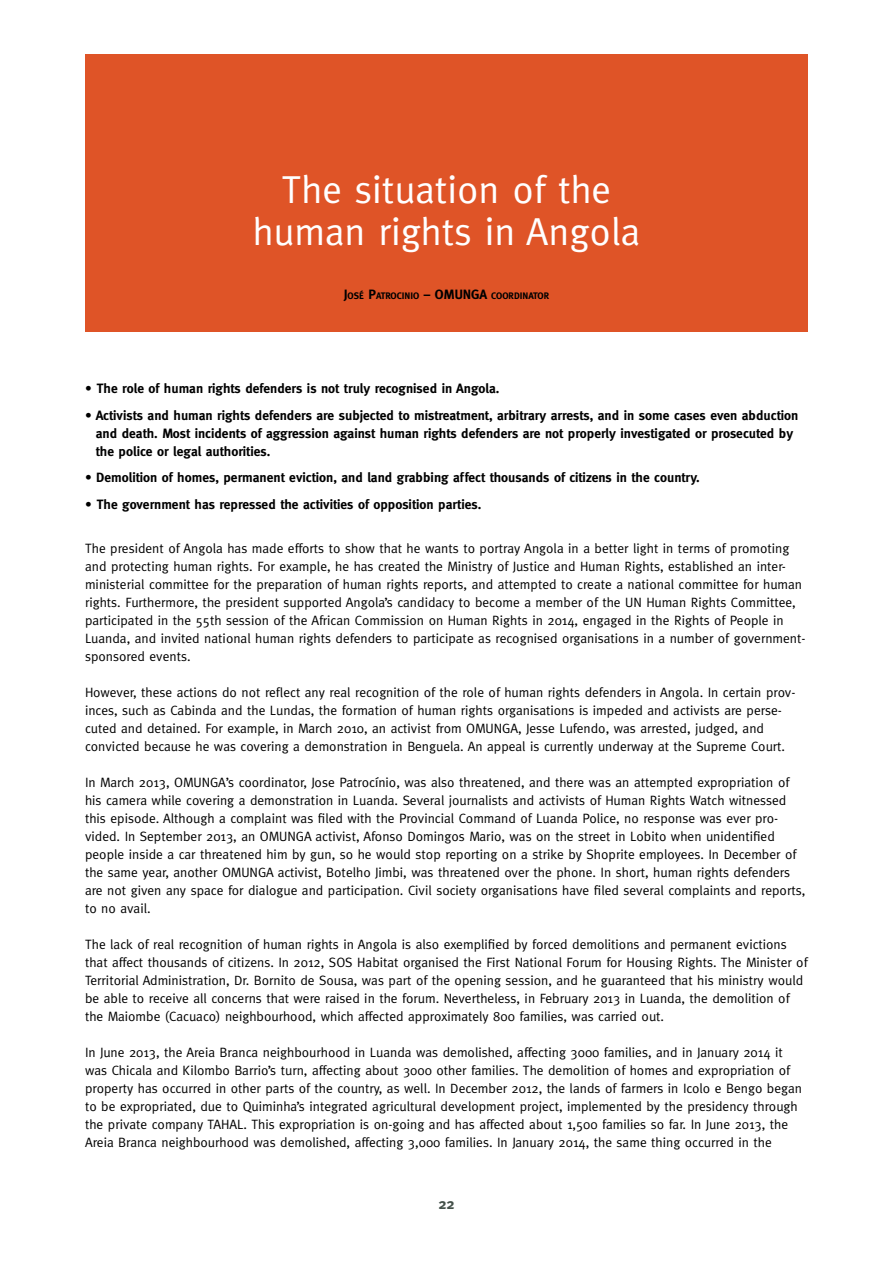
<style>
.page{position:relative;width:893px;height:1263px;background:#fff}
.page>*{position:absolute;margin:0;border:0;box-sizing:border-box;transform-origin:0 0}
.t1{font:39px/42px "Meta";color:#fff;text-align:center}
.t2{font:700 15px "Meta";color:#44514a}
.t3{font:13.5px/18px "Meta";color:#000}
.t4{font:700 13.5px/18px "Meta";color:#000}
.t5{font:700 9.45px "Meta";color:#000}
.s1{font-size:13.5px}
</style>
<div class="page">
<div style="left:85px;top:54px;width:723px;height:278px;background:#df5427"></div>
<h1 class="t1" style="left:253px;top:168px;width:389px">The situation of the human rights in Angola</h1>
<p class="t5" style="left:344px;top:290px;width:120px"><span class="s1">J</span>OSÉ <span class="s1">P</span>ATROCINIO <span class="s1">– OMUNG</span></p>
<p class="t5" style="left:479px;top:290px;width:71px"><span class="s1">A</span> COORDINATOR</p>
<p class="t4" style="left:85px;top:379px;width:416px">• The role of human rights defenders is not truly recognised in Angola.</p>
<p class="t4" style="left:96px;top:406px;width:704px;text-indent:-11px">• Activists and human rights defenders are subjected to mistreatment, arbitrary arrests, and in some cases even abduction and death. Most incidents of aggression against human rights defenders are not properly investigated or prosecuted by the police or legal authorities.</p>
<p class="t4" style="left:85px;top:468px;width:616px">• Demolition of homes, permanent eviction, and land grabbing affect thousands of citizens in the country.</p>
<p class="t4" style="left:85px;top:495px;width:398px">• The government has repressed the activities of opposition parties.</p>
<p class="t3" style="left:85px;top:539px;width:722px">The president of Angola has made efforts to show that he wants to portray Angola in a better light in terms of promoting and protecting human rights. For example, he has created the Ministry of Justice and Human Rights, established an inter&shy;ministerial committee for the preparation of human rights reports, and attempted to create a national committee for human rights. Furthermore, the president supported Angola’s candidacy to become a member of the UN Human Rights Committee, participated in the 55th session of the African Commission on Human Rights in 2014, engaged in the Rights of People in Luanda, and invited national human rights defenders to participate as recognised organisations in a number of government&shy;sponsored events.</p>
<p class="t3" style="left:85px;top:683px;width:712px">However, these actions do not reflect any real recognition of the role of human rights defenders in Angola. In certain prov&shy;inces, such as Cabinda and the Lundas, the formation of human rights organisations is impeded and activists are perse&shy;cuted and detained. For example, in March 2010, an activist from OMUNGA, Jesse Lufendo, was arrested, judged, and convicted because he was covering a demonstration in Benguela. An appeal is currently underway at the Supreme Court.</p>
<p class="t3" style="left:85px;top:773px;width:722px">In March 2013, OMUNGA’s coordinator, Jose Patrocínio, was also threatened, and there was an attempted expropriation of his camera while covering a demonstration in Luanda. Several journalists and activists of Human Rights Watch witnessed this episode. Although a complaint was filed with the Provincial Command of Luanda Police, no response was ever pro&shy;vided. In September 2013, an OMUNGA activist, Afonso Domingos Mario, was on the street in Lobito when unidentified people inside a car threatened him by gun, so he would stop reporting on a strike by Shoprite employees. In December of the same year, another OMUNGA activist, Botelho Jimbi, was threatened over the phone. In short, human rights defenders are not given any space for dialogue and participation. Civil society organisations have filed several complaints and reports, to no avail.</p>
<p class="t3" style="left:85px;top:935px;width:724px">The lack of real recognition of human rights in Angola is also exemplified by forced demolitions and permanent evictions that affect thousands of citizens. In 2012, SOS Habitat organised the First National Forum for Housing Rights. The Minister of Territorial Administration, Dr. Bornito de Sousa, was part of the opening session, and he guaranteed that his ministry would be able to receive all concerns that were raised in the forum. Nevertheless, in February 2013 in Luanda, the demolition of the Maiombe (Cacuaco) neighbourhood, which affected approximately 800 families, was carried out.</p>
<p class="t3" style="left:85px;top:1043px;width:719px">In June 2013, the Areia Branca neighbourhood in Luanda was demolished, affecting 3000 families, and in January 2014 it was Chicala and Kilombo Barrio’s turn, affecting about 3000 other families. The demolition of homes and expropriation of property has occurred in other parts of the country, as well. In December 2012, the lands of farmers in Icolo e Bengo began to be expropriated, due to Quiminha’s integrated agricultural development project, implemented by the presidency through the private company TAHAL. This expropriation is on-going and has affected about 1,500 families so far. In June 2013, the Areia Branca neighbourhood was demolished, affecting 3,000 families. In January 2014, the same thing occurred in the</p>
<p class="t2" style="left:438px;top:1195px;width:18px">22</p>
</div>
